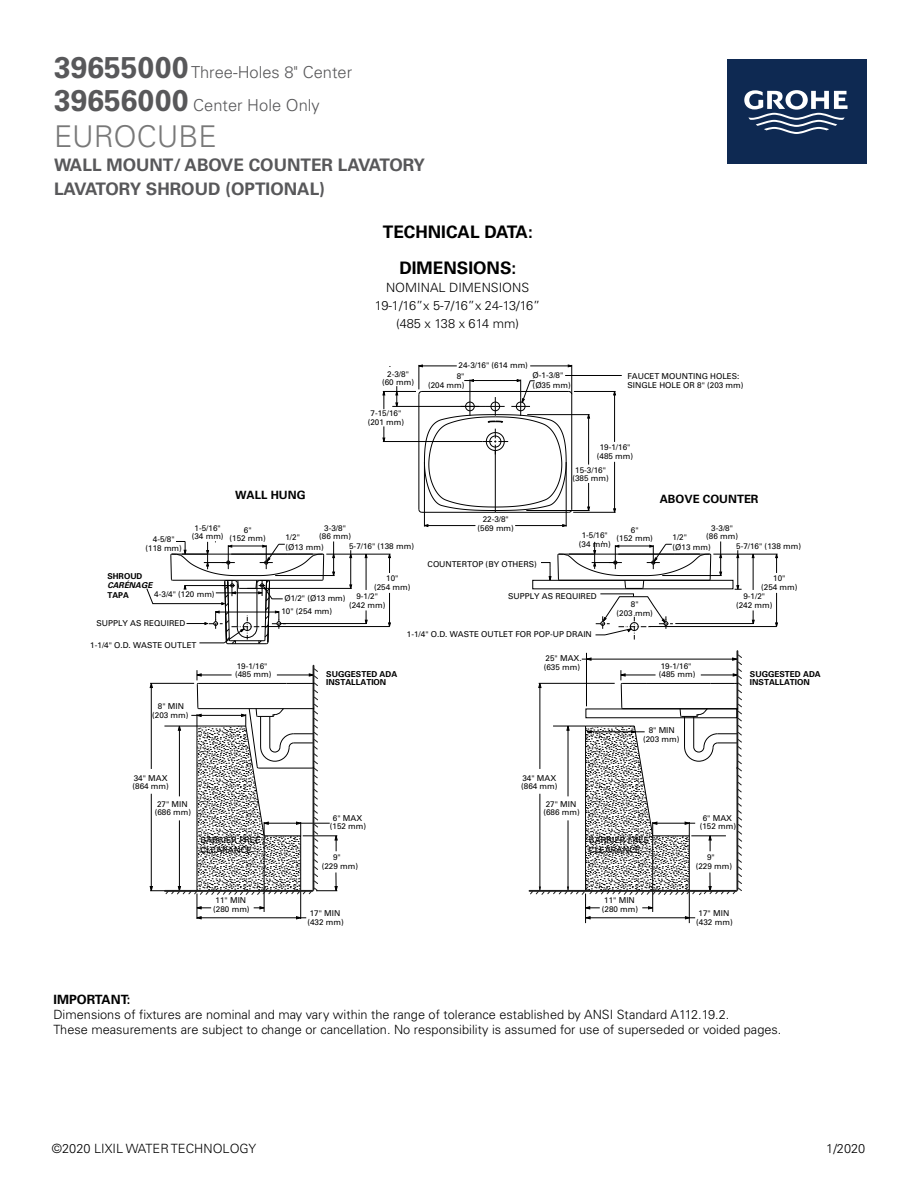
<style>
.page{position:relative;width:918px;height:1188px;background:#fff}
.page>*{position:absolute;margin:0;border:0;box-sizing:border-box;transform-origin:0 0}
.Title_01{font:300 30px "Univers LT Std";color:#787878}
.Title_02{font:700 17.25px "Univers LT Std";color:#58585a}
.Copy{font:700 17.25px "Univers LT Std";color:#000}
.Title_03{font:300 16.5px/33px "Univers LT Std";color:#58585a}
.Copy-2{font:300 12.75px "Univers LT Std";color:#000}
.Copy-3{font:300 12.75px/18px "Univers LT Std";letter-spacing:-.05em;color:#000;text-align:center}
.Copy-4{font:700 12.75px "Univers LT Std";color:#000}
.t1{font:700 11.4px "Univers LT Std";color:#000}
.t2{font:8.55px/9.9px "Univers LT Std";color:#000}
.t3{font:700 8.25px/8.2px "Univers LT Std";color:#000}
.t4{font:8.1px/8.7px "Univers LT Std";color:#000;text-align:center}
.t5{font:700 8.1px/9.8px "Univers LT Std";color:#000}
.s1{font-weight:700;font-size:30px}
.s2{font-style:italic}
</style>
<div class="page">
<div style="left:727px;top:59px;width:139px;height:105px;background:#0e2952"></div>
<svg style="left:744px;top:90px;width:104px;height:44px"></svg>
<svg style="left:382px;top:391px;width:4px;height:18px"></svg>
<svg style="left:382px;top:426px;width:4px;height:16px"></svg>
<svg style="left:395px;top:386px;width:3px;height:20px"></svg>
<hr style="left:424px;top:462px;width:1px;height:65px;background:#000">
<hr style="left:515px;top:525px;width:51px;height:1px;background:#000">
<hr style="left:424px;top:525px;width:51px;height:1px;background:#000">
<hr style="left:573px;top:512px;width:43px;height:1px;background:#000">
<hr style="left:526px;top:510px;width:64px;height:1px;background:#000">
<hr style="left:383px;top:441px;width:99px;height:1px;background:#000">
<hr style="left:527px;top:414px;width:63px;height:1px;background:#000">
<hr style="left:392px;top:406px;width:94px;height:1px;background:#000">
<hr style="left:383px;top:391px;width:33px;height:1px;background:#000">
<hr style="left:574px;top:391px;width:42px;height:1px;background:#000">
<hr style="left:566px;top:462px;width:1px;height:65px;background:#000">
<svg style="left:418px;top:364px;width:154px;height:149px"></svg>
<hr style="left:464px;top:380px;width:57px;height:1px;background:#000">
<hr style="left:530px;top:366px;width:42px;height:1px;background:#000">
<hr style="left:419px;top:366px;width:38px;height:1px;background:#000">
<hr style="left:588px;top:415px;width:1px;height:50px;background:#000">
<svg style="left:587px;top:483px;width:3px;height:28px"></svg>
<hr style="left:614px;top:391px;width:1px;height:51px;background:#000">
<hr style="left:614px;top:462px;width:1px;height:50px;background:#000">
<hr style="left:262px;top:626px;width:128px;height:1px;background:#000">
<hr style="left:280px;top:623px;width:86px;height:1px;background:#000">
<hr style="left:247px;top:588px;width:105px;height:1px;background:#000">
<hr style="left:326px;top:554px;width:65px;height:1px;background:#000">
<hr style="left:350px;top:550px;width:1px;height:38px;background:#000">
<hr style="left:366px;top:554px;width:1px;height:36px;background:#000">
<svg style="left:365px;top:610px;width:3px;height:14px"></svg>
<svg style="left:388px;top:553px;width:3px;height:20px"></svg>
<hr style="left:389px;top:593px;width:1px;height:33px;background:#000">
<svg style="left:146px;top:541px;width:192px;height:379px"></svg>
<hr style="left:586px;top:653px;width:1px;height:53px;background:#000">
<hr style="left:736px;top:651px;width:2px;height:239px;background:#202020">
<svg style="left:530px;top:654px;width:213px;height:269px"></svg>
<hr style="left:216px;top:593px;width:43px;height:1px;background:#000">
<hr style="left:232px;top:546px;width:31px;height:1px;background:#000">
<hr style="left:649px;top:626px;width:128px;height:1px;background:#000">
<hr style="left:675px;top:623px;width:78px;height:1px;background:#000">
<svg style="left:735px;top:585px;width:7px;height:5px"></svg>
<hr style="left:662px;top:575px;width:60px;height:1px;background:#000">
<hr style="left:713px;top:554px;width:65px;height:1px;background:#000">
<hr style="left:720px;top:541px;width:1px;height:35px;background:#000">
<hr style="left:738px;top:550px;width:1px;height:39px;background:#000">
<hr style="left:753px;top:554px;width:1px;height:36px;background:#000">
<svg style="left:752px;top:610px;width:3px;height:14px"></svg>
<svg style="left:775px;top:553px;width:3px;height:20px"></svg>
<hr style="left:776px;top:593px;width:1px;height:33px;background:#000">
<hr style="left:565px;top:375px;width:57px;height:1px;background:#000">
<svg style="left:541px;top:542px;width:170px;height:98px"></svg>
<div style="left:532px;top:580px;width:201px;height:9px;border:1px solid #000"></div>
<p class="Title_03" style="left:54px;top:55px;width:300px"><span class="s1">39655000</span> Three-Holes 8" Center<br><span class="s1">39656000</span> Center Hole Only</p>
<p class="Title_01" style="left:54px;top:118px;width:164px">EUROCUBE</p>
<p class="Title_02" style="left:54px;top:154px;width:373px">WALL MOUNT/ ABOVE COUNTER LAVATORY</p>
<p class="Title_02" style="left:54px;top:178px;width:273px">LAVATORY SHROUD (OPTIONAL)</p>
<p class="Copy" style="left:383px;top:222px;width:152px">TECHNICAL DATA:</p>
<p class="Copy" style="left:399px;top:258px;width:118px">DIMENSIONS:</p>
<p class="Copy-2" style="left:386px;top:280px;width:145px">NOMINAL DIMENSIONS</p>
<p class="Copy-3" style="left:375px;top:296px;width:167px">19-1/16”x 5-7/16”x 24-13/16” (485 x 138 x 614 mm)</p>
<p class="t4" style="left:382px;top:369px;width:33px">2-3/8" (60 mm)</p>
<p class="t4" style="left:457px;top:360px;width:73px;line-height:11.1px;text-align:left">24-3/16" (614 mm)<br>8"</p>
<p class="t4" style="left:533px;top:371px;width:40px;line-height:9.8px;text-align:left">Ø-1-3/8" (Ø35 mm)</p>
<p class="t4" style="left:428px;top:381px;width:38px">(204 mm)</p>
<p class="t4" style="left:368px;top:409px;width:38px">7-15/16" (201 mm)</p>
<p class="t4" style="left:627px;top:371px;width:118px;line-height:9.8px;text-align:left">FAUCET MOUNTING HOLES:<br>SINGLE HOLE OR 8" (203 mm)</p>
<p class="t4" style="left:597px;top:443px;width:38px">19-1/16" (485 mm)</p>
<p class="t4" style="left:572px;top:465px;width:38px">15-3/16" (385 mm)</p>
<p class="t1" style="left:235px;top:488px;width:72px">WALL HUNG</p>
<p class="t1" style="left:660px;top:493px;width:100px">ABOVE COUNTER</p>
<p class="t4" style="left:146px;top:535px;width:38px">4-5/8" (118 mm)</p>
<p class="t4" style="left:192px;top:523px;width:33px">1-5/16" (34 mm)</p>
<p class="t4" style="left:319px;top:523px;width:33px">3-3/8" (86 mm)</p>
<p class="t4" style="left:230px;top:525px;width:38px">6"<br>(152 mm)</p>
<p class="t4" style="left:285px;top:532px;width:40px;line-height:9.8px;text-align:left">1/2"<br>(Ø13 mm)</p>
<p class="t4" style="left:349px;top:542px;width:66px">5-7/16" (138 mm)</p>
<p class="t4" style="left:478px;top:515px;width:38px">22-3/8" (569 mm)</p>
<p class="t4" style="left:579px;top:531px;width:33px">1-5/16" (34 mm)</p>
<p class="t4" style="left:706px;top:523px;width:33px">3-3/8" (86 mm)</p>
<p class="t4" style="left:617px;top:525px;width:38px">6"<br>(152 mm)</p>
<p class="t4" style="left:673px;top:532px;width:40px;line-height:9.8px;text-align:left">1/2"<br>(Ø13 mm)</p>
<p class="t4" style="left:736px;top:542px;width:66px">5-7/16" (138 mm)</p>
<p class="t4" style="left:428px;top:560px;width:111px">COUNTERTOP (BY OTHERS)</p>
<p class="t5" style="left:107px;top:571px;width:46px">SHROUD<br><span class="s2">CARÉNAGE<br></span>TAPA</p>
<p class="t4" style="left:154px;top:590px;width:62px">4-3/4" (120 mm)</p>
<p class="t4" style="left:374px;top:574px;width:38px">10"<br>(254 mm)</p>
<p class="t4" style="left:349px;top:592px;width:38px">9-1/2" (242 mm)</p>
<p class="t4" style="left:284px;top:593px;width:63px">Ø1/2" (Ø13 mm)</p>
<p class="t4" style="left:281px;top:607px;width:52px">10" (254 mm)</p>
<p class="t4" style="left:508px;top:592px;width:90px">SUPPLY AS REQUIRED</p>
<p class="t4" style="left:617px;top:600px;width:38px">8"<br>(203 mm)</p>
<p class="t4" style="left:761px;top:574px;width:38px">10"<br>(254 mm)</p>
<p class="t4" style="left:736px;top:592px;width:38px">9-1/2" (242 mm)</p>
<p class="t4" style="left:97px;top:619px;width:90px">SUPPLY AS REQUIRED</p>
<p class="t4" style="left:407px;top:630px;width:186px">1-1/4" O.D. WASTE OUTLET FOR POP-UP DRAIN</p>
<p class="t4" style="left:90px;top:640px;width:108px">1-1/4" O.D. WASTE OUTLET</p>
<p class="t4" style="left:235px;top:662px;width:38px;text-align:left">19-1/16" (485 mm)</p>
<p class="t3" style="left:326px;top:670px;width:72px">SUGGESTED ADA<br>INSTALLATION</p>
<p class="t4" style="left:544px;top:654px;width:39px;text-align:left">25" MAX. (635 mm)</p>
<p class="t4" style="left:659px;top:662px;width:38px;text-align:left">19-1/16" (485 mm)</p>
<p class="t3" style="left:750px;top:670px;width:72px">SUGGESTED ADA<br>INSTALLATION</p>
<p class="t4" style="left:152px;top:702px;width:38px">8" MIN (203 mm)</p>
<p class="t4" style="left:643px;top:726px;width:38px">8" MIN (203 mm)</p>
<p class="t4" style="left:133px;top:774px;width:38px;text-align:left">34" MAX (864 mm)</p>
<p class="t4" style="left:521px;top:774px;width:38px;text-align:left">34" MAX (864 mm)</p>
<p class="t4" style="left:155px;top:799px;width:38px;text-align:left">27" MIN (686 mm)</p>
<p class="t4" style="left:330px;top:814px;width:38px">6" MAX (152 mm)</p>
<p class="t4" style="left:543px;top:799px;width:38px;text-align:left">27" MIN (686 mm)</p>
<p class="t4" style="left:700px;top:814px;width:38px">6" MAX (152 mm)</p>
<p class="t2" style="left:200px;top:835px;width:61px">BARRIER FREE<br>CLEARANCE</p>
<p class="t4" style="left:322px;top:853px;width:38px;text-align:left;text-indent:11px">9" (229 mm)</p>
<p class="t2" style="left:589px;top:835px;width:61px">BARRIER FREE<br>CLEARANCE</p>
<p class="t4" style="left:696px;top:853px;width:38px;text-align:left;text-indent:11px">9" (229 mm)</p>
<p class="t4" style="left:213px;top:896px;width:38px;text-align:left">11" MIN (280 mm)</p>
<p class="t4" style="left:307px;top:909px;width:38px;text-align:left">17" MIN (432 mm)</p>
<p class="t4" style="left:602px;top:896px;width:38px;text-align:left">11" MIN (280 mm)</p>
<p class="t4" style="left:696px;top:909px;width:38px;text-align:left">17" MIN (432 mm)</p>
<p class="Copy-4" style="left:53px;top:992px;width:78px">IMPORTANT:</p>
<p class="Copy-2" style="left:53px;top:1007px;width:678px">Dimensions of fixtures are nominal and may vary within the range of tolerance established by ANSI Standard A112.19.2.</p>
<p class="Copy-2" style="left:53px;top:1022px;width:729px">These measurements are subject to change or cancellation. No responsibility is assumed for use of superseded or voided pages.</p>
<p class="Copy-2" style="left:52px;top:1141px;width:206px">©2020 LIXIL WATER TECHNOLOGY</p>
<p class="Copy-2" style="left:826px;top:1141px;width:40px">1/2020</p>
</div>
